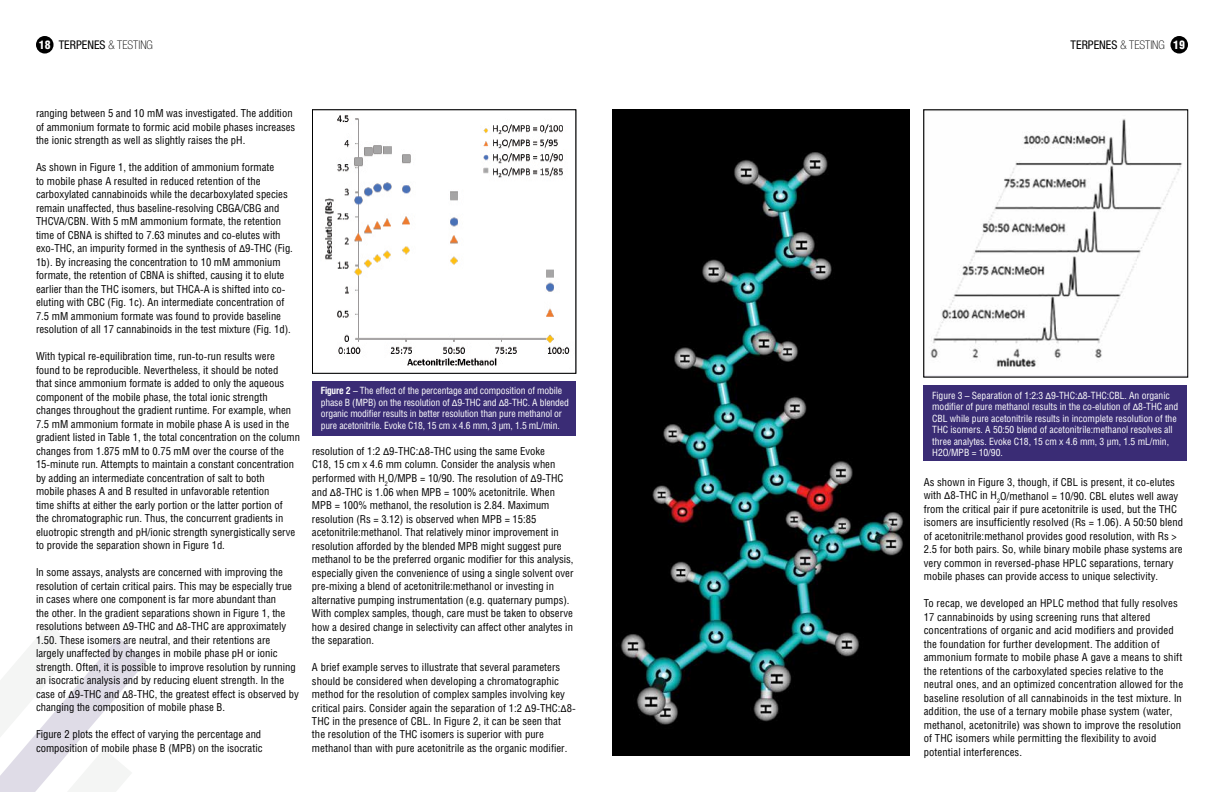
<style>
.page{position:relative;width:1224px;height:792px;background:#fff}
.page>*{position:absolute;margin:0;border:0;box-sizing:border-box;transform-origin:0 0}
.t1{font:condensed 12px "Helvetica Neue LT Std";color:#000}
.t2{font:condensed 11px/13.5px "Helios";color:#000}
.t3{font:condensed 10px/11.5px "Helios";letter-spacing:-.005em;color:#fff}
.s1{font-family:"Helios";font-weight:900;font-size:11.9px;color:#fff}
.s2{font-weight:100}
.s3{font-family:"Calibri";font-stretch:normal}
.s4{font-weight:700}
</style>
<div class="page">
<svg style="left:0;top:624px;width:147px;height:168px"></svg>
<img style="left:930px;top:119px;width:252px;height:248px">
<img style="left:325px;top:115px;width:245px;height:251px">
<div style="left:312px;top:110px;width:264px;height:264px;border:1px solid #000"></div>
<div style="left:312px;top:381px;width:264px;height:54px;background:#3a2c75"></div>
<div style="left:924px;top:385px;width:264px;height:75px;background:#3a2c75"></div>
<div style="left:1170px;top:36px;width:18px;height:18px;background:#000;border-radius:50%"></div>
<div style="left:36px;top:36px;width:18px;height:18px;background:#000;border-radius:50%"></div>
<img style="left:612px;top:110px;width:298px;height:646px">
<p class="t1" style="left:39px;top:38px;width:115px"><span class="s1">18</span> TERPENES <span class="s2">&amp; TESTING</span></p>
<p class="t1" style="left:1071px;top:38px;width:116px">TERPENES <span class="s2">&amp; TESTING</span> <span class="s1">19</span></p>
<p class="t2" style="left:36px;top:107px;width:261px">ranging between 5 and 10 mM was investigated. The addition of ammonium formate to formic acid mobile phases increases the ionic strength as well as slightly raises the pH.</p>
<p class="t2" style="left:36px;top:161px;width:258px">As shown in Figure 1, the addition of ammonium formate<br>to mobile phase A resulted in reduced retention of the carboxylated cannabinoids while the decarboxylated species remain unaffected, thus baseline-resolving CBGA/CBG and THCVA/CBN. With 5 mM ammonium formate, the retention time of CBNA is shifted to 7.63 minutes and co-elutes with exo-THC, an impurity formed in the synthesis of <span class="s3">Δ</span>9-THC (Fig.<br>1b). By increasing the concentration to 10 mM ammonium formate, the retention of CBNA is shifted, causing it to elute earlier than the THC isomers, but THCA-A is shifted into co&shy;eluting with CBC (Fig. 1c). An intermediate concentration of 7.5 mM ammonium formate was found to provide baseline resolution of all 17 cannabinoids in the test mixture (Fig. 1d).</p>
<p class="t2" style="left:36px;top:350px;width:265px">With typical re-equilibration time, run-to-run results were found to be reproducible. Nevertheless, it should be noted<br>that since ammonium formate is added to only the aqueous component of the mobile phase, the total ionic strength changes throughout the gradient runtime. For example, when 7.5 mM ammonium formate in mobile phase A is used in the gradient listed in Table 1, the total concentration on the column changes from 1.875 mM to 0.75 mM over the course of the 15-minute run. Attempts to maintain a constant concentration by adding an intermediate concentration of salt to both<br>mobile phases A and B resulted in unfavorable retention<br>time shifts at either the early portion or the latter portion of<br>the chromatographic run. Thus, the concurrent gradients in eluotropic strength and pH/ionic strength synergistically serve to provide the separation shown in Figure 1d.</p>
<p class="t2" style="left:36px;top:566px;width:264px">In some assays, analysts are concerned with improving the resolution of certain critical pairs. This may be especially true in cases where one component is far more abundant than<br>the other. In the gradient separations shown in Figure 1, the resolutions between <span class="s3">Δ</span>9-THC and <span class="s3">Δ</span>8-THC are approximately 1.50. These isomers are neutral, and their retentions are largely unaffected by changes in mobile phase pH or ionic strength. Often, it is possible to improve resolution by running an isocratic analysis and by reducing eluent strength. In the case of <span class="s3">Δ</span>9-THC and <span class="s3">Δ</span>8-THC, the greatest effect is observed by changing the composition of mobile phase B.</p>
<p class="t2" style="left:36px;top:728px;width:228px">Figure 2 plots the effect of varying the percentage and composition of mobile phase B (MPB) on the isocratic</p>
<p class="t3" style="left:321px;top:385px;width:250px"><span class="s4">Figure 2</span> – The effect of the percentage and composition of mobile phase B (MPB) on the resolution of <span class="s3">Δ</span>9-THC and <span class="s3">Δ</span>8-THC. A blended organic modifier results in better resolution than pure methanol or pure acetonitrile. Evoke C18, 15 cm x 4.6 mm, 3 µm, 1.5 mL/min.</p>
<p class="t2" style="left:312px;top:444px;width:263px">resolution of 1:2 <span class="s3">Δ</span>9-THC:<span class="s3">Δ</span>8-THC using the same Evoke<br>C18, 15 cm x 4.6 mm column. Consider the analysis when performed with H<sub>2</sub>O/MPB = 10/90. The resolution of <span class="s3">Δ</span>9-THC and <span class="s3">Δ</span>8-THC is 1.06 when MPB = 100% acetonitrile. When MPB = 100% methanol, the resolution is 2.84. Maximum resolution (Rs = 3.12) is observed when MPB = 15:85 acetonitrile:methanol. That relatively minor improvement in resolution afforded by the blended MPB might suggest pure methanol to be the preferred organic modifier for this analysis, especially given the convenience of using a single solvent over pre-mixing a blend of acetonitrile:methanol or investing in alternative pumping instrumentation (e.g. quaternary pumps).<br>With complex samples, though, care must be taken to observe how a desired change in selectivity can affect other analytes in the separation.</p>
<p class="t2" style="left:312px;top:660px;width:265px">A brief example serves to illustrate that several parameters should be considered when developing a chromatographic method for the resolution of complex samples involving key critical pairs. Consider again the separation of 1:2 <span class="s3">Δ</span>9-THC:<span class="s3">Δ</span>8- THC in the presence of CBL. In Figure 2, it can be seen that the resolution of the THC isomers is superior with pure methanol than with pure acetonitrile as the organic modifier.</p>
<p class="t3" style="left:932px;top:389px;width:248px">Figure 3 – Separation of 1:2:3 <span class="s3">Δ</span>9-THC:<span class="s3">Δ</span>8-THC:CBL. An organic modifier of pure methanol results in the co-elution of <span class="s3">Δ</span>8-THC and CBL while pure acetonitrile results in incomplete resolution of the THC isomers. A 50:50 blend of acetonitrile:methanol resolves all three analytes. Evoke C18, 15 cm x 4.6 mm, 3 µm, 1.5 mL/min, H2O/MPB = 10/90.</p>
<p class="t2" style="left:924px;top:475px;width:261px">As shown in Figure 3, though, if CBL is present, it co-elutes with <span class="s3">Δ</span>8-THC in H<sub>2</sub>O/methanol = 10/90. CBL elutes well away from the critical pair if pure acetonitrile is used, but the THC isomers are insufficiently resolved (Rs = 1.06). A 50:50 blend of acetonitrile:methanol provides good resolution, with Rs &gt; 2.5 for both pairs. So, while binary mobile phase systems are very common in reversed-phase HPLC separations, ternary mobile phases can provide access to unique selectivity.</p>
<p class="t2" style="left:924px;top:597px;width:261px">To recap, we developed an HPLC method that fully resolves 17 cannabinoids by using screening runs that altered concentrations of organic and acid modifiers and provided the foundation for further development. The addition of ammonium formate to mobile phase A gave a means to shift the retentions of the carboxylated species relative to the neutral ones, and an optimized concentration allowed for the baseline resolution of all cannabinoids in the test mixture. In addition, the use of a ternary mobile phase system (water, methanol, acetonitrile) was shown to improve the resolution of THC isomers while permitting the flexibility to avoid potential interferences.</p>
</div>
